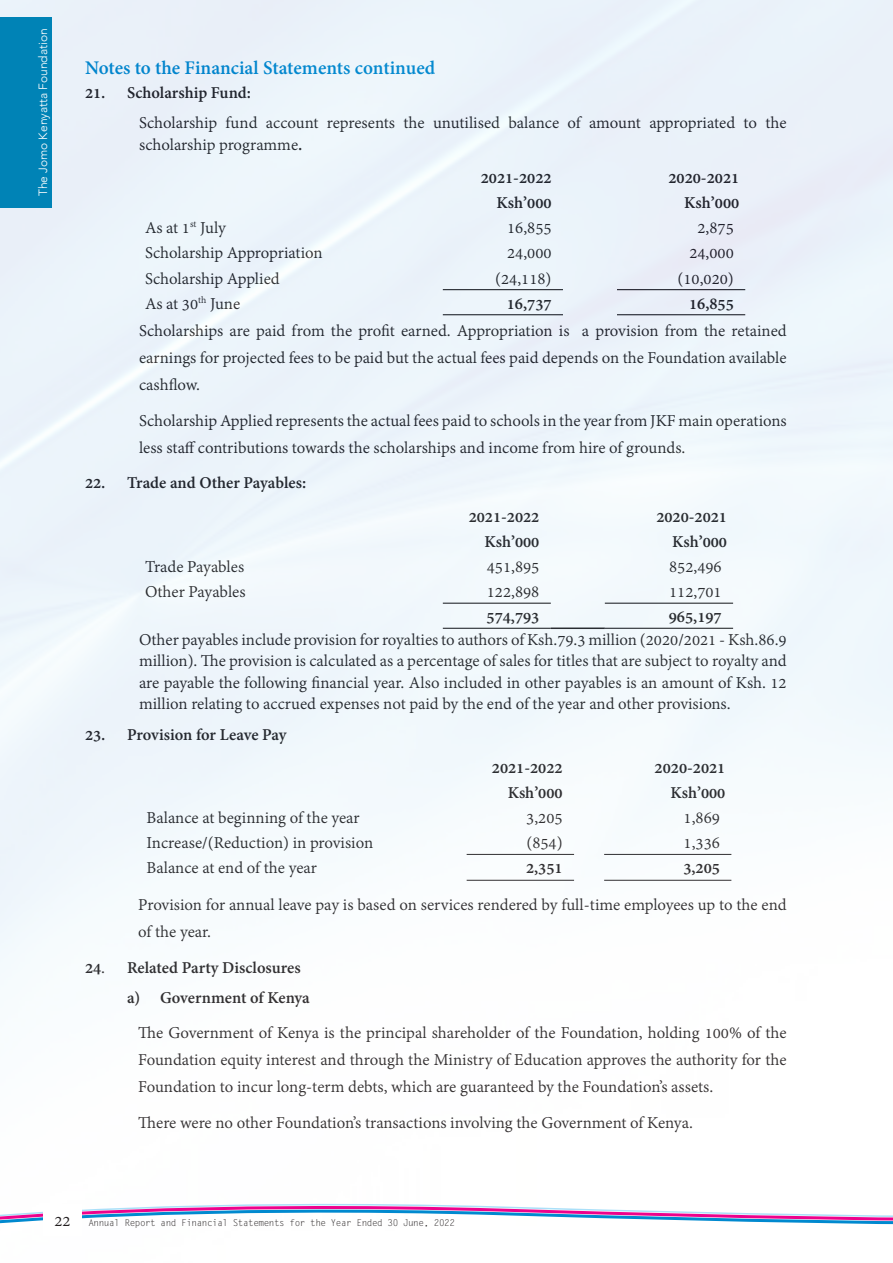
<style>
.page{position:relative;width:893px;height:1263px;background:#fff}
.page>*{position:absolute;margin:0;border:0;box-sizing:border-box;transform-origin:0 0}
.text_bold_1{font:700 21px "Adobe Devanagari";color:#0089cf}
.t1{font:18px/27px "Adobe Devanagari";color:#231f20}
.Heading_8{font:700 18px "Adobe Devanagari";color:#231f20}
.t2{font:300 12px "Avenir";color:#fff}
.t3{font:9.3px "Letter Gothic Std";letter-spacing:-.05em;color:#231f20}
.s1{font-weight:700}
.s2{font-weight:400}
.s3{font-family:"Adobe Devanagari";font-size:18px}
</style>
<div class="page">
<img style="left:0;top:0;width:893px;height:976px">
<svg style="left:0;top:1203px;width:893px;height:22px"></svg>
<div style="left:0;top:17px;width:51px;height:190px;background:#0083b6"></div>
<div style="left:43px;top:1204px;width:39px;height:32px;background:#fff"></div>
<p class="t2" style="left:36px;top:196px;width:169px;rotate:-90deg">The Jomo Kenyatta Foundation</p>
<p class="text_bold_1" style="left:85px;top:56px;width:352px">Notes to the Financial Statements continued</p>
<p class="Heading_8" style="left:85px;top:82px;width:167px">21. Scholarship Fund:</p>
<p class="t1" style="left:139px;top:113px;width:649px;line-height:21.6px">Scholarship fund account represents the unutilised balance of amount appropriated to the scholarship programme<span class="s1">.</span></p>
<p class="Heading_8" style="left:481px;top:167px;width:72px">2021-2022</p>
<p class="Heading_8" style="left:668px;top:167px;width:72px">2020-2021</p>
<p class="Heading_8" style="left:497px;top:193px;width:56px">Ksh’000</p>
<p class="Heading_8" style="left:684px;top:193px;width:56px">Ksh’000</p>
<p class="t1" style="left:145px;top:216px;width:82px">As at 1<sup>st</sup> July</p>
<p class="t1" style="left:507px;top:216px;width:46px">16,855</p>
<p class="t1" style="left:697px;top:216px;width:38px">2,875</p>
<p class="t1" style="left:145px;top:241px;width:179px">Scholarship Appropriation</p>
<p class="t1" style="left:507px;top:241px;width:46px">24,000</p>
<p class="t1" style="left:689px;top:241px;width:46px">24,000</p>
<p class="t1" style="left:145px;top:266px;width:136px">Scholarship Applied</p>
<p class="t1" style="left:495px;top:266px;width:58px">(24,118)</p>
<p class="t1" style="left:677px;top:266px;width:58px">(10,020)</p>
<p class="t1" style="left:145px;top:291px;width:97px">As at 30<sup>th</sup> June</p>
<p class="Heading_8" style="left:507px;top:293px;width:46px">16,737</p>
<p class="Heading_8" style="left:689px;top:293px;width:46px">16,855</p>
<p class="t1" style="left:139px;top:319px;width:649px;text-align:justify">Scholarships are paid from the profit earned. Appropriation is a provision from the retained earnings for projected fees to be paid but the actual fees paid depends on the Foundation available cashflow.</p>
<p class="t1" style="left:139px;top:408px;width:649px">Scholarship Applied represents the actual fees paid to schools in the year from JKF main operations less staff contributions towards the scholarships and income from hire of grounds.</p>
<p class="Heading_8" style="left:85px;top:473px;width:223px">22. Trade and Other Payables:</p>
<p class="Heading_8" style="left:469px;top:506px;width:72px">2021-2022</p>
<p class="Heading_8" style="left:656px;top:506px;width:72px">2020-2021</p>
<p class="Heading_8" style="left:484px;top:531px;width:56px">Ksh’000</p>
<p class="Heading_8" style="left:672px;top:531px;width:56px">Ksh’000</p>
<p class="t1" style="left:145px;top:555px;width:101px">Trade Payables</p>
<p class="t1" style="left:487px;top:555px;width:54px">451,895</p>
<p class="t1" style="left:669px;top:555px;width:54px">852,496</p>
<p class="t1" style="left:145px;top:580px;width:102px">Other Payables</p>
<p class="t1" style="left:487px;top:580px;width:54px">122,898</p>
<p class="t1" style="left:669px;top:580px;width:54px">112,701</p>
<p class="Heading_8" style="left:487px;top:606px;width:54px">574,793</p>
<p class="Heading_8" style="left:669px;top:606px;width:54px">965,197</p>
<p class="t1" style="left:139px;top:630px;width:649px;line-height:21.6px;text-align:justify">Other payables include provision for royalties to authors of Ksh.79.3 million (2020/2021 - Ksh.86.9 million). The provision is calculated as a percentage of sales for titles that are subject to royalty and are payable the following financial year. Also included in other payables is an amount of Ksh. 12 million relating to accrued expenses not paid by the end of the year and other provisions.</p>
<p class="Heading_8" style="left:85px;top:724px;width:203px">23. Provision for Leave Pay</p>
<p class="Heading_8" style="left:492px;top:757px;width:72px">2021-2022</p>
<p class="Heading_8" style="left:655px;top:757px;width:72px">2020-2021</p>
<p class="Heading_8" style="left:508px;top:782px;width:56px">Ksh’000</p>
<p class="Heading_8" style="left:670px;top:782px;width:56px">Ksh’000</p>
<p class="t1" style="left:147px;top:806px;width:215px">Balance at beginning of the year</p>
<p class="t1" style="left:526px;top:806px;width:38px">3,205</p>
<p class="t1" style="left:684px;top:806px;width:38px">1,869</p>
<p class="t1" style="left:147px;top:831px;width:228px">Increase/(Reduction) in provision</p>
<p class="t1" style="left:526px;top:831px;width:38px">(854)</p>
<p class="t1" style="left:684px;top:831px;width:38px">1,336</p>
<p class="t1" style="left:147px;top:856px;width:172px">Balance at end of the year</p>
<p class="Heading_8" style="left:526px;top:858px;width:38px">2,351</p>
<p class="Heading_8" style="left:683px;top:858px;width:38px">3,205</p>
<p class="t1" style="left:138px;top:893px;width:650px">Provision for annual leave pay is based on services rendered by full-time employees up to the end of the year.</p>
<p class="Heading_8" style="left:85px;top:957px;width:217px">24<span class="s2">.</span> Related Party Disclosures</p>
<p class="Heading_8" style="left:127px;top:987px;width:184px">a) Government of Kenya</p>
<p class="t1" style="left:138px;top:1021px;width:650px;text-align:justify">The Government of Kenya is the principal shareholder of the Foundation, holding 100% of the Foundation equity interest and through the Ministry of Education approves the authority for the Foundation to incur long-term debts, which are guaranteed by the Foundation’s assets.</p>
<p class="t1" style="left:138px;top:1110px;width:556px">There were no other Foundation’s transactions involving the Government of Kenya.</p>
<p class="t3" style="left:54px;top:1217px;width:402px"><span class="s3">22</span> Annual Report and Financial Statements for the Year Ended 30 June, 2022</p>
</div>
